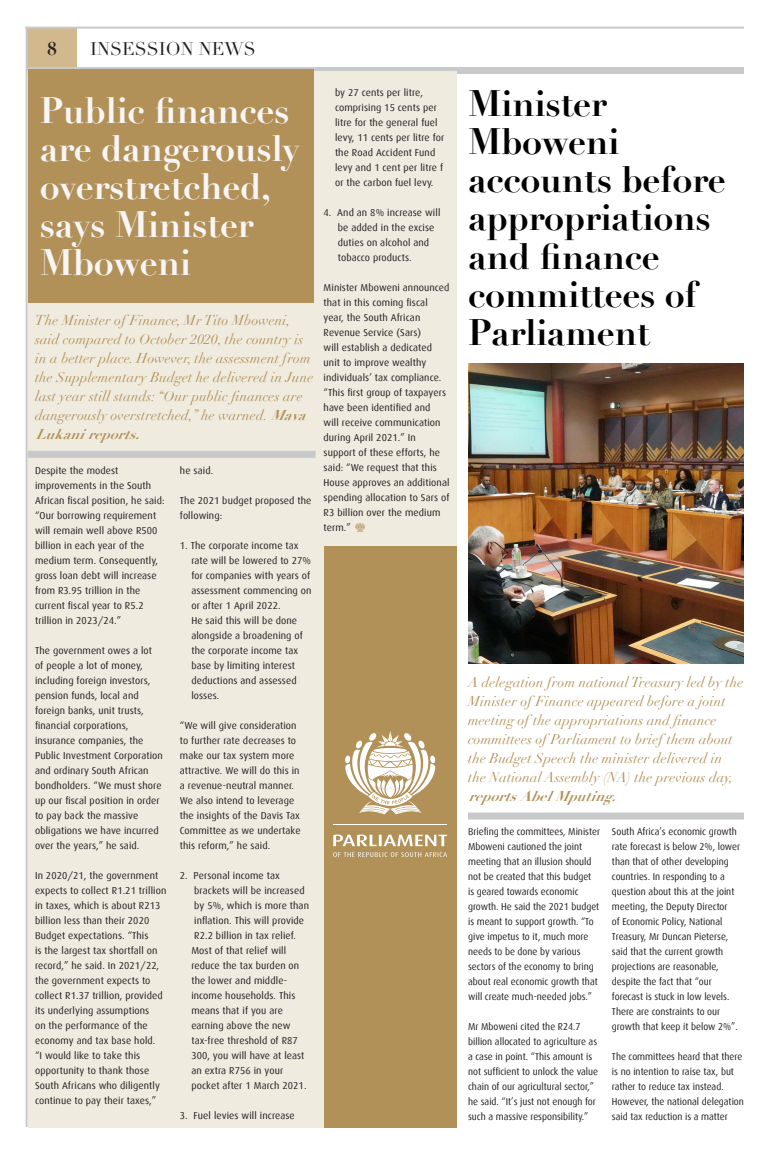
<style>
.page{position:relative;width:780px;height:1163px;background:#fff}
.page>*{position:absolute;margin:0;border:0;box-sizing:border-box;transform-origin:0 0}
.header_3{font:700 36px/38px "Didot";letter-spacing:-.01em;color:#000}
.header_3-2{font:700 36px/38px "Didot";letter-spacing:-.01em;color:#f8f5f6}
.t1{font:18px "Didot";color:#231f20}
.t2{font:700 18px "Didot";color:#231f20}
.x_msonormal{font:italic 14px/19px "Didot";letter-spacing:.01em;color:#b29159}
.t3{font:10px/15px "Dax";letter-spacing:.01em;color:#231f20}
.t4{font:10px/15px "Dax";letter-spacing:.01em;color:#231f20;scale:.95 1}
.s1{font-weight:700}
</style>
<div class="page">
<div style="left:27px;top:27px;width:50px;height:43px;background:#d2b98d"></div>
<hr style="left:26px;top:27px;width:2px;height:1099px;background:#c7c9cb">
<hr style="left:26px;top:27px;width:718px;height:2px;background:#c7c9cb">
<div style="left:28px;top:67px;width:716px;height:7px;background:#c7c9cb"></div>
<div style="left:468px;top:812px;width:276px;height:7px;background:#c7c9cb"></div>
<div style="left:28px;top:71px;width:428px;height:1056px;background:#f0ebdf"></div>
<div style="left:28px;top:70px;width:285px;height:233px;background:#b29159"></div>
<div style="left:28px;top:450px;width:287px;height:7px;background:#c7c9cb"></div>
<img style="left:468px;top:363px;width:276px;height:300px">
<svg style="left:355px;top:522px;width:10px;height:10px"></svg>
<div style="left:324px;top:545px;width:132px;height:582px;background:#b29159"></div>
<hr style="left:333px;top:823px;width:114px;height:1px;background:#fff">
<svg style="left:333px;top:834px;width:114px;height:12px"></svg>
<svg style="left:333px;top:852px;width:114px;height:4px"></svg>
<svg style="left:345px;top:731px;width:90px;height:83px"></svg>
<h2 class="t2" style="left:47px;top:38px;width:12px">8</h2>
<h2 class="t1" style="left:90px;top:38px;width:167px">INSESSION NEWS</h2>
<p class="header_3-2" style="left:40px;top:92px;width:261px">Public finances are dangerously overstretched, says Minister<br>Mboweni</p>
<p class="x_msonormal" style="left:35px;top:310px;width:280px">The Minister of Finance, Mr Tito Mboweni, said compared to October 2020, the country is in a better place. However, the assessment from the Supplementary Budget he delivered in June last year still stands: “Our public finances are dangerously overstretched,” he warned. <span class="s1">Mava Lukanireports.</span></p>
<p class="t3" style="left:35px;top:463px;width:131px">Despite the modest improvements in the South<br>African fiscal position, he said: “Our borrowing requirement will remain well above R500 billion in each year of the medium term. Consequently, gross loan debt will increase from R3.95 trillion in the current fiscal year to R5.2 trillion in 2023/24.”</p>
<p class="t3" style="left:35px;top:643px;width:129px">The government owes a lot of people a lot of money, including foreign investors, pension funds, local and foreign banks, unit trusts, financial corporations, insurance companies, the<br>Public Investment Corporation and ordinary South African bondholders. “We must shore up our fiscal position in order to pay back the massive obligations we have incurred over the years,” he said.</p>
<p class="t3" style="left:35px;top:868px;width:133px">In 2020/21, the government expects to collect R1.21 trillion in taxes, which is about R213 billion less than their 2020<br>Budget expectations. “This<br>is the largest tax shortfall on record,” he said. In 2021/22, the government expects to collect R1.37 trillion, provided its underlying assumptions<br>on the performance of the economy and tax base hold.<br>“I would like to take this opportunity to thank those<br>South Africans who diligently continue to pay their taxes,”</p>
<p class="t3" style="left:180px;top:463px;width:35px">he said.</p>
<p class="t3" style="left:180px;top:493px;width:133px">The 2021 budget proposed the following:</p>
<p class="t3" style="left:191px;top:538px;width:122px;text-indent:-11px">1. The corporate income tax rate will be lowered to 27% for companies with years of assessment commencing on</p>
<p class="t3" style="left:191px;top:598px;width:113px">or after 1 April 2022.<br>He said this will be done alongside a broadening of the corporate income tax base by limiting interest deductions and assessed losses.</p>
<p class="t3" style="left:180px;top:718px;width:122px">“We will give consideration to further rate decreases to make our tax system more attractive. We will do this in a revenue-neutral manner.<br>We also intend to leverage the insights of the Davis Tax<br>Committee as we undertake this reform,” he said.</p>
<p class="t3" style="left:194px;top:868px;width:116px;text-indent:-14px">2. Personal income tax brackets will be increased by 5%, which is more than inflation. This will provide</p>
<p class="t3" style="left:191px;top:928px;width:109px">R2.2 billion in tax relief.<br>Most of that relief will reduce the tax burden on the lower and middle&shy;income households. This</p>
<p class="t3" style="left:191px;top:1003px;width:117px">means that if you are earning above the new tax-free threshold of R87<br>300, you will have at least an extra R756 in your pocket after 1 March 2021.</p>
<p class="t3" style="left:180px;top:1108px;width:116px">3. Fuel levies will increase</p>
<p class="t3" style="left:335px;top:85px;width:89px">by 27 cents per litre,</p>
<p class="t3" style="left:335px;top:100px;width:111px">comprising 15 cents per litre for the general fuel levy, 11 cents per litre for the Road Accident Fund levy and 1 cent per litre f or the carbon fuel levy.</p>
<p class="t3" style="left:323px;top:205px;width:118px">4. And an 8% increase will</p>
<p class="t3" style="left:338px;top:220px;width:98px">be added in the excise duties on alcohol and tobacco products.</p>
<p class="t3" style="left:323px;top:280px;width:127px">Minister Mboweni announced that in this coming fiscal year, the South African<br>Revenue Service (Sars)<br>will establish a dedicated unit to improve wealthy individuals’ tax compliance. “This first group of taxpayers have been identified and<br>will receive communication during April 2021.” In support of these efforts, he said: “We request that this<br>House approves an additional spending allocation to Sars of<br>R3 billion over the medium term.”</p>
<p class="header_3" style="left:468px;top:85px;width:259px">Minister<br>Mboweni accounts before appropriations and finance committees of<br>Parliament</p>
<p class="x_msonormal" style="left:468px;top:672px;width:277px">A delegation from national Treasury led by the Minister of Finance appeared before a joint meeting of the appropriations and finance committees of Parliament to brief them about the Budget Speech the minister delivered in the National Assembly (NA) the previous day, <span class="s1">reportsAbelMputing.</span></p>
<p class="t4" style="left:468px;top:824px;width:140px">Briefing the committees, Minister<br>Mboweni cautioned the joint meeting that an illusion should not be created that this budget<br>is geared towards economic growth. He said the 2021 budget is meant to support growth. “To give impetus to it, much more needs to be done by various sectors of the economy to bring about real economic growth that will create much-needed jobs.”</p>
<p class="t4" style="left:468px;top:1019px;width:138px">Mr Mboweni cited the R24.7 billion allocated to agriculture as a case in point. “This amount is not sufficient to unlock the value chain of our agricultural sector,” he said. “It’s just not enough for such a massive responsibility.”</p>
<p class="t4" style="left:612px;top:824px;width:136px">South Africa’s economic growth rate forecast is below 2%, lower than that of other developing countries. In responding to a question about this at the joint meeting, the Deputy Director<br>of Economic Policy, National<br>Treasury, Mr Duncan Pieterse, said that the current growth projections are reasonable, despite the fact that “our forecast is stuck in low levels.<br>There are constraints to our growth that keep it below 2%”.</p>
<p class="t4" style="left:612px;top:1049px;width:140px">The committees heard that there is no intention to raise tax, but rather to reduce tax instead.<br>However, the national delegation said tax reduction is a matter</p>
</div>
